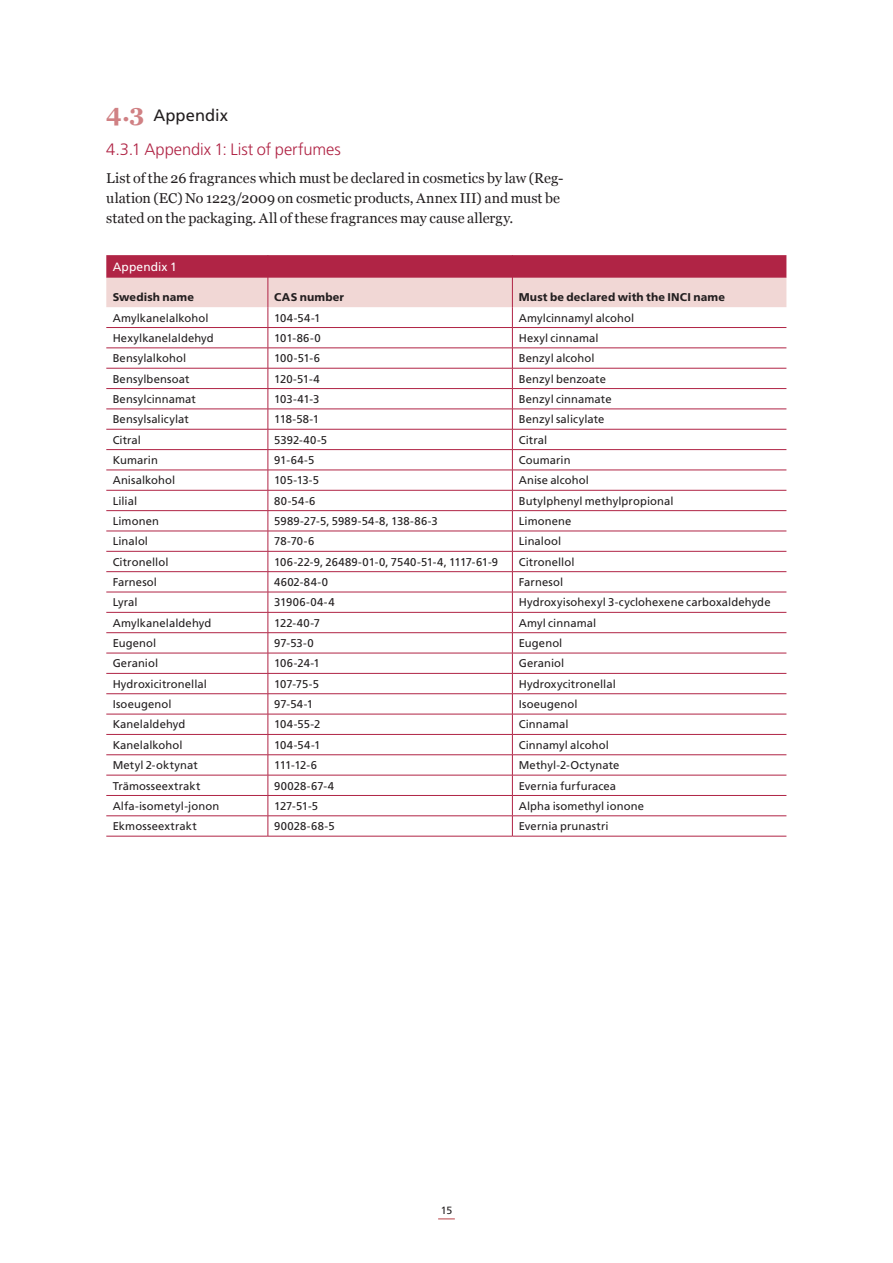
<style>
.page{position:relative;width:893px;height:1263px;background:#fff}
.page>*{position:absolute;margin:0;border:0;box-sizing:border-box;transform-origin:0 0}
.Rubrik3{font:300 16.5px "Frutiger SLLOTF";color:#b02445}
.Brödtext{font:16.5px "Frutiger SLLOTF";letter-spacing:.005em;color:#231f20}
.Brödtext-2{font:14.25px/20.2px "Georgia";letter-spacing:.005em;color:#231f20}
.Tabelltext_7_5{font:12px "Frutiger SLLOTF";letter-spacing:.01em;color:#fff}
.Tabelltext_7_5-2{font:11.25px "Frutiger SLLOTF";letter-spacing:.01em;color:#231f20}
.Tabelltext_7_5-3{font:800 11.25px "Frutiger SLLOTF";letter-spacing:.015em;color:#231f20}
.t1{font:10.5px "Frutiger SLLOTF";color:#231f20}
.s1{font-family:"Georgia";font-weight:700;font-size:24px;color:#d08184}
</style>
<div class="page">
<svg style="left:438px;top:1218px;width:17px;height:1px"></svg>
<hr style="left:106px;top:836px;width:162px;height:1px;background:#b02445">
<hr style="left:268px;top:836px;width:244px;height:1px;background:#b02445">
<hr style="left:512px;top:836px;width:274px;height:1px;background:#b02445">
<svg style="left:106px;top:255px;width:680px;height:581px"></svg>
<p class="Brödtext" style="left:106px;top:106px;width:123px"><span class="s1">4.3</span> Appendix</p>
<p class="Rubrik3" style="left:106px;top:140px;width:236px">4.3.1 Appendix 1: List of perfumes</p>
<p class="Brödtext-2" style="left:106px;top:168px;width:459px">List of the 26 fragrances which must be declared in cosmetics by law (Reg&shy;ulation (EC) No 1223/2009 on cosmetic products, Annex III) and must be stated on the packaging. All of these fragrances may cause allergy.</p>
<p class="Tabelltext_7_5" style="left:113px;top:260px;width:65px">Appendix 1</p>
<p class="Tabelltext_7_5-3" style="left:113px;top:290px;width:83px">Swedish name</p>
<p class="Tabelltext_7_5-3" style="left:274px;top:290px;width:72px">CAS number</p>
<p class="Tabelltext_7_5-3" style="left:519px;top:290px;width:208px">Must be declared with the INCI name</p>
<p class="Tabelltext_7_5-2" style="left:113px;top:311px;width:97px">Amylkanelalkohol</p>
<p class="Tabelltext_7_5-2" style="left:274px;top:311px;width:48px">104-54-1</p>
<p class="Tabelltext_7_5-2" style="left:519px;top:311px;width:117px">Amylcinnamyl alcohol</p>
<p class="Tabelltext_7_5-2" style="left:113px;top:331px;width:103px">Hexylkanelaldehyd</p>
<p class="Tabelltext_7_5-2" style="left:274px;top:331px;width:48px">101-86-0</p>
<p class="Tabelltext_7_5-2" style="left:519px;top:331px;width:81px">Hexyl cinnamal</p>
<p class="Tabelltext_7_5-2" style="left:113px;top:352px;width:75px">Bensylalkohol</p>
<p class="Tabelltext_7_5-2" style="left:274px;top:352px;width:47px">100-51-6</p>
<p class="Tabelltext_7_5-2" style="left:519px;top:352px;width:77px">Benzyl alcohol</p>
<p class="Tabelltext_7_5-2" style="left:113px;top:372px;width:78px">Bensylbensoat</p>
<p class="Tabelltext_7_5-2" style="left:274px;top:372px;width:47px">120-51-4</p>
<p class="Tabelltext_7_5-2" style="left:519px;top:372px;width:89px">Benzyl benzoate</p>
<p class="Tabelltext_7_5-2" style="left:113px;top:392px;width:85px">Bensylcinnamat</p>
<p class="Tabelltext_7_5-2" style="left:274px;top:392px;width:47px">103-41-3</p>
<p class="Tabelltext_7_5-2" style="left:519px;top:392px;width:94px">Benzyl cinnamate</p>
<p class="Tabelltext_7_5-2" style="left:113px;top:413px;width:78px">Bensylsalicylat</p>
<p class="Tabelltext_7_5-2" style="left:274px;top:413px;width:46px">118-58-1</p>
<p class="Tabelltext_7_5-2" style="left:519px;top:413px;width:87px">Benzyl salicylate</p>
<p class="Tabelltext_7_5-2" style="left:113px;top:433px;width:30px">Citral</p>
<p class="Tabelltext_7_5-2" style="left:274px;top:433px;width:54px">5392-40-5</p>
<p class="Tabelltext_7_5-2" style="left:519px;top:433px;width:30px">Citral</p>
<p class="Tabelltext_7_5-2" style="left:113px;top:453px;width:47px">Kumarin</p>
<p class="Tabelltext_7_5-2" style="left:274px;top:453px;width:42px">91-64-5</p>
<p class="Tabelltext_7_5-2" style="left:519px;top:453px;width:53px">Coumarin</p>
<p class="Tabelltext_7_5-2" style="left:113px;top:474px;width:64px">Anisalkohol</p>
<p class="Tabelltext_7_5-2" style="left:274px;top:474px;width:46px">105-13-5</p>
<p class="Tabelltext_7_5-2" style="left:519px;top:474px;width:72px">Anise alcohol</p>
<p class="Tabelltext_7_5-2" style="left:113px;top:494px;width:26px">Lilial</p>
<p class="Tabelltext_7_5-2" style="left:274px;top:494px;width:43px">80-54-6</p>
<p class="Tabelltext_7_5-2" style="left:519px;top:494px;width:156px">Butylphenyl methylpropional</p>
<p class="Tabelltext_7_5-2" style="left:113px;top:514px;width:48px">Limonen</p>
<p class="Tabelltext_7_5-2" style="left:274px;top:514px;width:165px">5989-27-5, 5989-54-8, 138-86-3</p>
<p class="Tabelltext_7_5-2" style="left:519px;top:514px;width:54px">Limonene</p>
<p class="Tabelltext_7_5-2" style="left:113px;top:535px;width:37px">Linalol</p>
<p class="Tabelltext_7_5-2" style="left:274px;top:535px;width:41px">78-70-6</p>
<p class="Tabelltext_7_5-2" style="left:519px;top:535px;width:44px">Linalool</p>
<p class="Tabelltext_7_5-2" style="left:113px;top:555px;width:57px">Citronellol</p>
<p class="Tabelltext_7_5-2" style="left:274px;top:555px;width:225px">106-22-9, 26489-01-0, 7540-51-4, 1117-61-9</p>
<p class="Tabelltext_7_5-2" style="left:519px;top:555px;width:57px">Citronellol</p>
<p class="Tabelltext_7_5-2" style="left:113px;top:575px;width:46px">Farnesol</p>
<p class="Tabelltext_7_5-2" style="left:274px;top:575px;width:55px">4602-84-0</p>
<p class="Tabelltext_7_5-2" style="left:519px;top:575px;width:46px">Farnesol</p>
<p class="Tabelltext_7_5-2" style="left:113px;top:596px;width:26px">Lyral</p>
<p class="Tabelltext_7_5-2" style="left:274px;top:596px;width:62px">31906-04-4</p>
<p class="Tabelltext_7_5-2" style="left:519px;top:596px;width:253px">Hydroxyisohexyl 3-cyclohexene carboxaldehyde</p>
<p class="Tabelltext_7_5-2" style="left:113px;top:616px;width:100px">Amylkanelaldehyd</p>
<p class="Tabelltext_7_5-2" style="left:274px;top:616px;width:47px">122-40-7</p>
<p class="Tabelltext_7_5-2" style="left:519px;top:616px;width:79px">Amyl cinnamal</p>
<p class="Tabelltext_7_5-2" style="left:113px;top:636px;width:45px">Eugenol</p>
<p class="Tabelltext_7_5-2" style="left:274px;top:636px;width:41px">97-53-0</p>
<p class="Tabelltext_7_5-2" style="left:519px;top:636px;width:45px">Eugenol</p>
<p class="Tabelltext_7_5-2" style="left:113px;top:657px;width:47px">Geraniol</p>
<p class="Tabelltext_7_5-2" style="left:274px;top:657px;width:47px">106-24-1</p>
<p class="Tabelltext_7_5-2" style="left:519px;top:657px;width:47px">Geraniol</p>
<p class="Tabelltext_7_5-2" style="left:113px;top:677px;width:96px">Hydroxicitronellal</p>
<p class="Tabelltext_7_5-2" style="left:274px;top:677px;width:46px">107-75-5</p>
<p class="Tabelltext_7_5-2" style="left:519px;top:677px;width:99px">Hydroxycitronellal</p>
<p class="Tabelltext_7_5-2" style="left:113px;top:698px;width:60px">Isoeugenol</p>
<p class="Tabelltext_7_5-2" style="left:274px;top:698px;width:40px">97-54-1</p>
<p class="Tabelltext_7_5-2" style="left:519px;top:698px;width:60px">Isoeugenol</p>
<p class="Tabelltext_7_5-2" style="left:113px;top:718px;width:74px">Kanelaldehyd</p>
<p class="Tabelltext_7_5-2" style="left:274px;top:718px;width:48px">104-55-2</p>
<p class="Tabelltext_7_5-2" style="left:519px;top:718px;width:51px">Cinnamal</p>
<p class="Tabelltext_7_5-2" style="left:113px;top:738px;width:71px">Kanelalkohol</p>
<p class="Tabelltext_7_5-2" style="left:274px;top:738px;width:48px">104-54-1</p>
<p class="Tabelltext_7_5-2" style="left:519px;top:738px;width:92px">Cinnamyl alcohol</p>
<p class="Tabelltext_7_5-2" style="left:113px;top:759px;width:87px">Metyl 2-oktynat</p>
<p class="Tabelltext_7_5-2" style="left:274px;top:759px;width:44px">111-12-6</p>
<p class="Tabelltext_7_5-2" style="left:519px;top:759px;width:102px">Methyl-2-Octynate</p>
<p class="Tabelltext_7_5-2" style="left:113px;top:779px;width:89px">Trämosseextrakt</p>
<p class="Tabelltext_7_5-2" style="left:274px;top:779px;width:61px">90028-67-4</p>
<p class="Tabelltext_7_5-2" style="left:519px;top:779px;width:99px">Evernia furfuracea</p>
<p class="Tabelltext_7_5-2" style="left:113px;top:799px;width:108px">Alfa-isometyl-jonon</p>
<p class="Tabelltext_7_5-2" style="left:274px;top:799px;width:45px">127-51-5</p>
<p class="Tabelltext_7_5-2" style="left:519px;top:799px;width:127px">Alpha isomethyl ionone</p>
<p class="Tabelltext_7_5-2" style="left:113px;top:820px;width:86px">Ekmosseextrakt</p>
<p class="Tabelltext_7_5-2" style="left:274px;top:820px;width:62px">90028-68-5</p>
<p class="Tabelltext_7_5-2" style="left:519px;top:820px;width:91px">Evernia prunastri</p>
<p class="t1" style="left:441px;top:1204px;width:13px">15</p>
</div>
